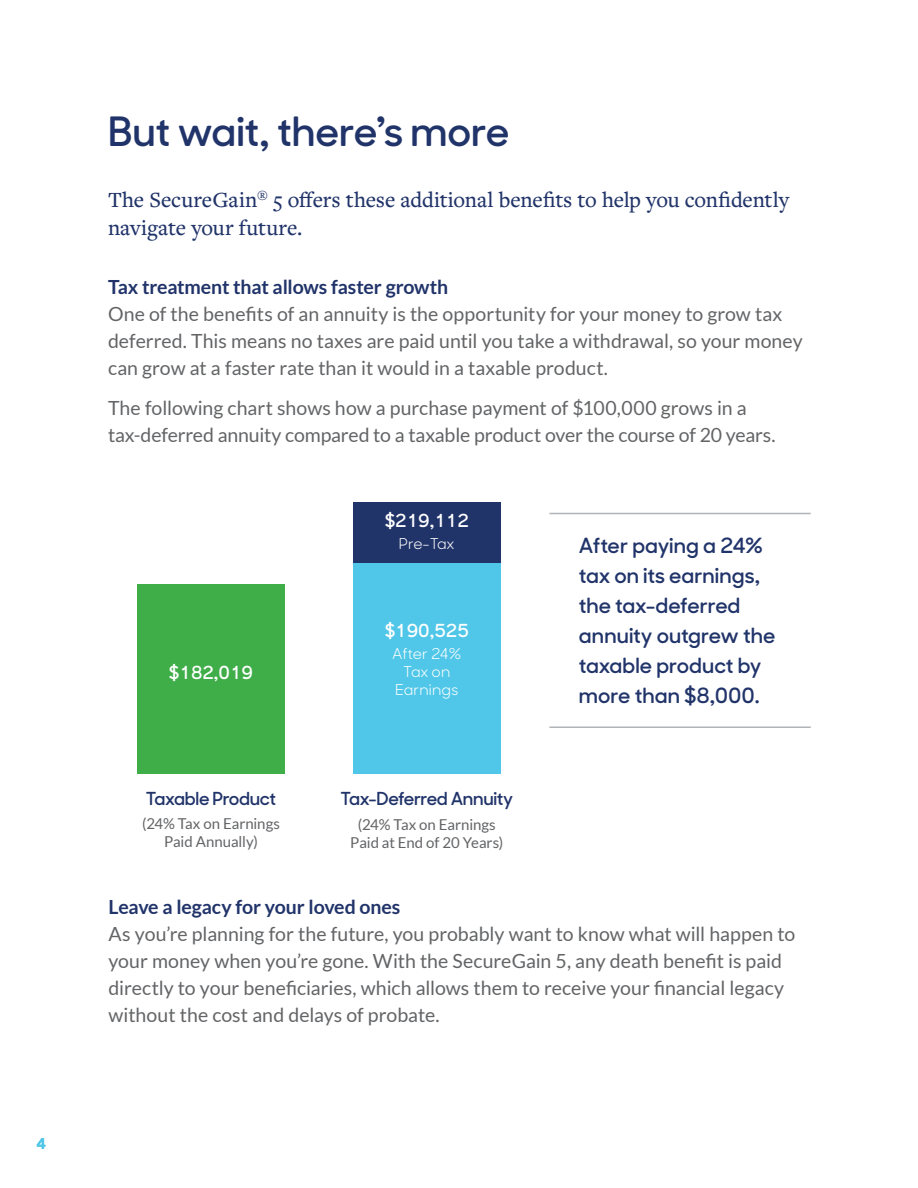
<style>
.page{position:relative;width:918px;height:1188px;background:#fff}
.page>*{position:absolute;margin:0;border:0;box-sizing:border-box;transform-origin:0 0}
.t1{font:600 40.5px "MM Sharp Sans";letter-spacing:-.005em;color:#21346a}
.t2{font:500 22.5px/28.5px "Freight Text Pro";letter-spacing:-.005em;color:#21346a}
.t3{font:600 21px/30px "MM Sharp Sans";color:#21346a}
.t4{font:19.5px/27px "Lato";color:#636466}
.t5{font:700 19.5px "Lato";letter-spacing:-.01em;color:#21346a}
.t6{font:600 18px "MM Sharp Sans";letter-spacing:-.025em;color:#21346a}
.t7{font:600 18px "MM Sharp Sans";color:#fff}
.t8{font:15px/18px "Lato";letter-spacing:-.005em;color:#636466;text-align:center}
.t9{font:15px/18px "MM Sharp Sans";color:#fff;text-align:center}
.t10{font:700 15px "MM Sharp Sans";color:#50c7e8}
</style>
<div class="page">
<div style="left:353px;top:502px;width:148px;height:272px;background:#21346a"></div>
<div style="left:353px;top:564px;width:148px;height:210px;background:#50c7e8"></div>
<div style="left:137px;top:584px;width:148px;height:190px;background:#3fae49"></div>
<hr style="left:549px;top:513px;width:262px;height:1px;background:#b1b4b6">
<hr style="left:549px;top:727px;width:262px;height:1px;background:#b1b4b6">
<p class="t10" style="left:37px;top:1131px;width:11px">4</p>
<h1 class="t1" style="left:108px;top:100px;width:403px">But wait, there’s more</h1>
<p class="t2" style="left:108px;top:185px;width:683px">The SecureGain<sup>®</sup> 5 offers these additional benefits to help you confidently navigate your future.</p>
<p class="t5" style="left:108px;top:276px;width:342px">Tax treatment that allows faster growth</p>
<p class="t4" style="left:108px;top:300px;width:696px">One of the benefits of an annuity is the opportunity for your money to grow tax deferred. This means no taxes are paid until you take a withdrawal, so your money can grow at a faster rate than it would in a taxable product.</p>
<p class="t4" style="left:108px;top:395px;width:669px">The following chart shows how a purchase payment of $100,000 grows in a tax-deferred annuity compared to a taxable product over the course of 20 years.</p>
<p class="t7" style="left:169px;top:659px;width:86px">$182,019</p>
<p class="t6" style="left:146px;top:784px;width:132px">Taxable Product</p>
<p class="t8" style="left:142px;top:815px;width:139px">(24% Tax on Earnings<br>Paid Annually)</p>
<p class="t7" style="left:385px;top:507px;width:86px">$219,112</p>
<p class="t9" style="left:399px;top:533px;width:57px">Pre-Tax</p>
<p class="t7" style="left:385px;top:617px;width:86px">$190,525</p>
<p class="t9" style="left:392px;top:643px;width:71px">After 24%<br>Tax on<br>Earnings</p>
<p class="t6" style="left:340px;top:785px;width:174px">Tax-Deferred Annuity</p>
<p class="t8" style="left:350px;top:815px;width:154px">(24% Tax on Earnings<br>Paid at End of 20 Years)</p>
<p class="t3" style="left:579px;top:529px;width:198px">After paying a 24% tax on its earnings, the tax-deferred annuity outgrew the taxable product by more than $8,000.</p>
<p class="t5" style="left:109px;top:896px;width:293px">Leave a legacy for your loved ones</p>
<p class="t4" style="left:109px;top:921px;width:688px">As you’re planning for the future, you probably want to know what will happen to your money when you’re gone. With the SecureGain 5, any death benefit is paid directly to your beneficiaries, which allows them to receive your financial legacy without the cost and delays of probate.</p>
</div>
